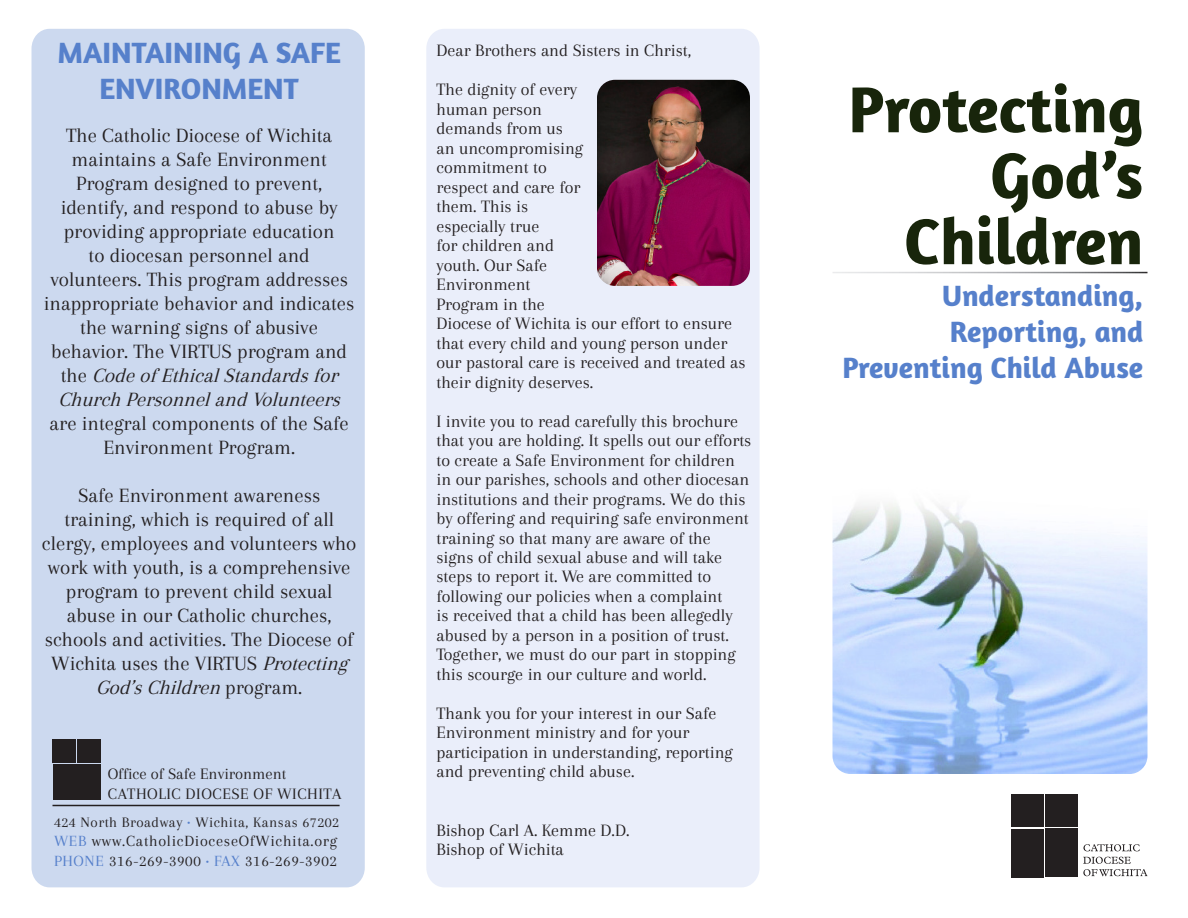
<style>
.page{position:relative;width:1188px;height:918px;background:#fff}
.page>*{position:absolute;margin:0;border:0;box-sizing:border-box;transform-origin:0 0}
.t1{font:700 66px/66px "Amaranth";color:#18250b;text-align:right}
.t2{font:700 29.85px/35.8px "Amaranth";color:#5680cb;text-align:right}
.t3{font:21px/24px "Arapey";color:#231f20;text-align:center}
.t4{font:18px/19.5px "Arapey";color:#231f20}
.t5{font:16.5px/19.8px "Arapey";color:#231f20}
.t6{font:16.2px/19.4px "Arapey";letter-spacing:.045em;color:#231f20}
.t7{font:15px "Arapey";letter-spacing:.035em;color:#231f20}
.s1{font-style:italic}
.s2{color:#5680cb}
.s3{font-size:15px;color:#5680cb}
</style>
<div class="page">
<div style="left:426px;top:29px;width:334px;height:858px;background:#eaeefa;border-radius:19px"></div>
<div style="left:32px;top:29px;width:333px;height:858px;background:#ccd9ef;border-radius:19px"></div>
<img style="left:832px;top:503px;width:316px;height:271px">
<img style="left:597px;top:80px;width:153px;height:206px">
<div style="left:1011px;top:795px;width:33px;height:32px;background:#231f20"></div>
<div style="left:1045px;top:795px;width:33px;height:32px;background:#231f20"></div>
<div style="left:1011px;top:829px;width:33px;height:49px;background:#231f20"></div>
<div style="left:1045px;top:829px;width:33px;height:48px;background:#231f20"></div>
<svg style="left:1083px;top:844px;width:57px;height:7px"></svg>
<svg style="left:1083px;top:857px;width:65px;height:19px"></svg>
<div style="left:52px;top:739px;width:24px;height:24px;background:#231f20"></div>
<div style="left:77px;top:739px;width:24px;height:24px;background:#231f20"></div>
<div style="left:53px;top:764px;width:23px;height:36px;background:#231f20"></div>
<div style="left:77px;top:764px;width:24px;height:36px;background:#231f20"></div>
<hr style="left:52px;top:805px;width:288px;height:1px;background:#231f20">
<h2 class="t2" style="left:58px;top:34px;width:285px;text-align:center">MAINTAINING A SAFE<br>ENVIRONMENT</h2>
<p class="t3" style="left:44px;top:123px;width:312px">The Catholic Diocese of Wichita maintains a Safe Environment<br>Program designed to prevent, identify, and respond to abuse by providing appropriate education<br>to diocesan personnel and volunteers. This program addresses inappropriate behavior and indicates the warning signs of abusive behavior. The VIRTUS program and<br>t h e <span class="s1">CodeofEthicalStandardsfor<br>ChurchPersonnelandVolunteers</span></p>
<p class="t3" style="left:50px;top:411px;width:301px">are integral components of the Safe<br>Environment Program.</p>
<p class="t3" style="left:42px;top:483px;width:316px">Safe Environment awareness training, which is required of all clergy, employees and volunteers who work with youth, is a comprehensive program to prevent child sexual abuse in our Catholic churches, schools and activities. The Diocese of Wichita uses the VIRTUS <span class="s1">Protecting God’sChildren</span> p r o g r a m .</p>
<p class="t5" style="left:108px;top:764px;width:180px">Office of Safe Environment<br>Catholic Diocese</p>
<p class="t5" style="left:254px;top:783px;width:74px">of Wichita</p>
<p class="t7" style="left:54px;top:814px;width:287px">424 North Broadway <span class="s2">•</span> Wichita, Kansas 67202</p>
<p class="t6" style="left:54px;top:831px;width:285px"><span class="s2">WEB</span> www.CatholicDioceseOfWichita.org<br><span class="s2">PHONE</span> 316-269-3900 <span class="s3">•</span> <span class="s2">FAX</span> 316-269-3902</p>
<p class="t4" style="left:436px;top:31px;width:256px;line-height:39px">Dear Brothers and Sisters in Christ,<br>The dignity of every</p>
<p class="t4" style="left:436px;top:99px;width:311px">human person<br>demands from us<br>an uncompromising<br>commitment to<br>respect and care for<br>them. This is<br>especially true<br>for children and<br>youth. Our Safe<br>Environment<br>Program in the<br>Diocese of Wichita is our effort to ensure that every child and young person under our pastoral care is received and treated as their dignity deserves.</p>
<p class="t4" style="left:436px;top:411px;width:316px">I invite you to read carefully this brochure that you are holding. It spells out our efforts to create a Safe Environment for children in our parishes, schools and other diocesan institutions and their programs. We do this by offering and requiring safe environment training so that many are aware of the signs of child sexual abuse and will take steps to report it. We are committed to following our policies when a complaint<br>is received that a child has been allegedly abused by a person in a position of trust.<br>Together, we must do our part in stopping this scourge in our culture and world.</p>
<p class="t4" style="left:436px;top:703px;width:298px">Thank you for your interest in our Safe Environment ministry and for your participation in understanding, reporting and preventing child abuse.</p>
<p class="t4" style="left:436px;top:820px;width:194px">Bishop Carl A. Kemme D.D.<br>Bishop of Wichita</p>
<h1 class="t1" style="left:848px;top:75px;width:296px">Protecting<br>God’s<br>Children</h1>
<h2 class="t2" style="left:842px;top:277px;width:302px">Understanding,<br>Reporting, and<br>Preventing Child Abuse</h2>
</div>
